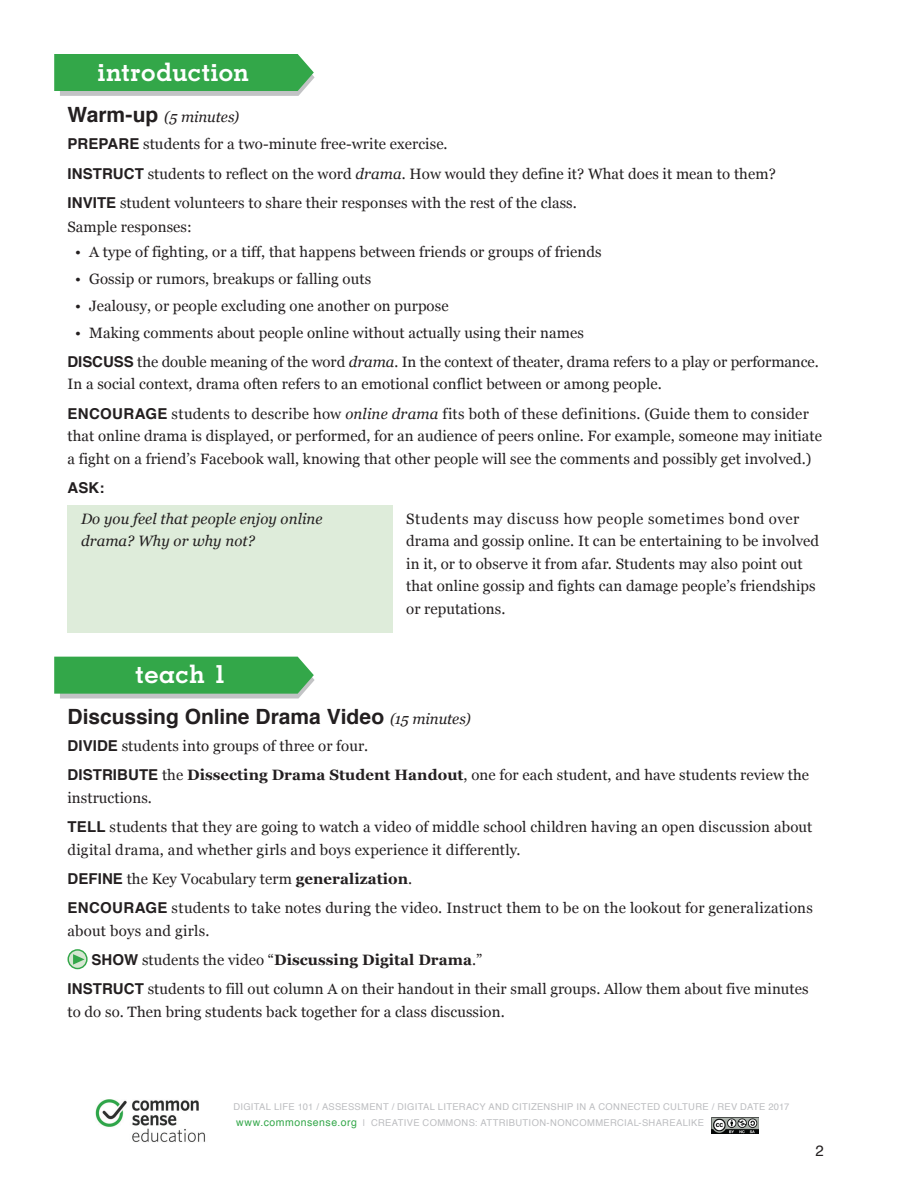
<style>
.page{position:relative;width:918px;height:1188px;background:#fff}
.page>*{position:absolute;margin:0;border:0;box-sizing:border-box;transform-origin:0 0}
.Header_-_Reg{font:700 25.5px "Geometric Slab 703 BT";letter-spacing:.02em;color:#fff}
.Header_-_Reg-2{font:700 21px "Helvetica";color:#231f20}
.Text{font:15px/22.5px "Georgia";letter-spacing:.005em;color:#231f20}
.Text-2{font:italic 15px/22.5px "Georgia";letter-spacing:.005em;color:#231f20}
.Text-3{font:700 15px "Georgia";letter-spacing:.005em;color:#231f20}
.Header_-_Arrow_Tab_a{font:italic 15px "Georgia";letter-spacing:-.005em;color:#231f20}
.Text-4{font:700 15px "Helvetica";color:#231f20}
.t1{font:15px "Helvetica";color:#231f20}
.t2{font:9.3px "Helvetica";letter-spacing:.035em;color:#bcbdc0}
.s1{font-family:"Helvetica";font-weight:700;font-style:normal;font-size:21px}
.s2{font-family:"Helvetica";font-weight:700}
.s3{font-style:italic}
.s4{font-family:"Georgia";font-weight:400;font-style:italic;font-size:15px}
.s5{font-weight:700}
.s6{font-family:"Helvetica"}
.s7{font-weight:400}
.s8{font-size:10.5px;color:#33a749}
</style>
<div class="page">
<img style="left:712px;top:1117px;width:47px;height:17px">
<img style="left:95px;top:1099px;width:110px;height:44px">
<div style="left:68px;top:505px;width:325px;height:128px;background:#deecda"></div>
<svg style="left:54px;top:54px;width:261px;height:42px;background:#4aad5d"></svg>
<svg style="left:54px;top:657px;width:261px;height:42px;background:#4cae5f"></svg>
<svg style="left:68px;top:950px;width:19px;height:19px"></svg>
<div style="left:68px;top:949px;width:20px;height:20px;border:1px solid #33a749;border-radius:50%"></div>
<svg style="left:73px;top:954px;width:12px;height:11px"></svg>
<p class="Header_-_Reg" style="left:98px;top:56px;width:153px">introduction</p>
<p class="Header_-_Arrow_Tab_a" style="left:68px;top:106px;width:173px"><span class="s1">Warm-up</span> (5 minutes)</p>
<p class="Text" style="left:68px;top:132px;width:382px"><span class="s2">PREPARE</span> students for a two-minute free-write exercise.</p>
<p class="Text" style="left:68px;top:161px;width:710px"><span class="s2">INSTRUCT</span> students to reflect on the word <span class="s3">drama.</span> How would they define it? What does it mean to them?</p>
<p class="Text" style="left:68px;top:191px;width:511px"><span class="s2">INVITE</span> student volunteers to share their responses with the rest of the class.</p>
<p class="Text" style="left:68px;top:215px;width:126px">Sample responses:</p>
<p class="Text" style="left:75px;top:240px;width:528px">• A type of fighting, or a tiff, that happens between friends or groups of friends</p>
<p class="Text" style="left:75px;top:267px;width:298px">• Gossip or rumors, breakups or falling outs</p>
<p class="Text" style="left:75px;top:294px;width:375px">• Jealousy, or people excluding one another on purpose</p>
<p class="Text" style="left:75px;top:321px;width:510px">• Making comments about people online without actually using their names</p>
<p class="Text" style="left:68px;top:350px;width:753px"><span class="s2">DISCUSS</span> the double meaning of the word <span class="s3">drama.</span> In the context of theater, drama refers to a play or performance.<br>In a social context, drama often refers to an emotional conflict between or among people.</p>
<p class="Text" style="left:68px;top:402px;width:756px"><span class="s2">ENCOURAGE</span> students to describe how <span class="s3">online drama</span> fits both of these definitions. (Guide them to consider that online drama is displayed, or performed, for an audience of peers online. For example, someone may initiate a fight on a friend’s Facebook wall, knowing that other people will see the comments and possibly get involved.)</p>
<p class="Text-4" style="left:68px;top:475px;width:38px">ASK:</p>
<p class="Text-2" style="left:81px;top:507px;width:243px">Do you feel that people enjoy online drama? Why or why not?</p>
<p class="Text" style="left:406px;top:507px;width:415px">Students may discuss how people sometimes bond over drama and gossip online. It can be entertaining to be involved in it, or to observe it from afar. Students may also point out that online gossip and fights can damage people’s friendships or reputations.</p>
<p class="Header_-_Reg" style="left:136px;top:658px;width:93px">teach 1</p>
<p class="Header_-_Reg-2" style="left:68px;top:699px;width:405px">Discussing Online Drama Video <span class="s4">(15 minutes)</span></p>
<p class="Text" style="left:68px;top:734px;width:302px"><span class="s2">DIVIDE</span> students into groups of three or four.</p>
<p class="Text" style="left:68px;top:763px;width:743px"><span class="s2">DISTRIBUTE</span> the <span class="s5">Dissecting Drama Student Handout</span>, one for each student, and have students review the instructions.</p>
<p class="Text" style="left:68px;top:815px;width:746px"><span class="s2">TELL</span> students that they are going to watch a video of middle school children having an open discussion about digital drama, and whether girls and boys experience it differently.</p>
<p class="Text" style="left:68px;top:867px;width:346px"><span class="s2">DEFINE</span> the Key Vocabulary term <span class="s5">generalization</span>.</p>
<p class="Text" style="left:68px;top:896px;width:747px"><span class="s2">ENCOURAGE</span> students to take notes during the video. Instruct them to be on the lookout for generalizations about boys and girls.</p>
<p class="Text-3" style="left:91px;top:948px;width:393px"><span class="s6">SHOW</span> <span class="s7">students the video “</span>Discussing Digital Drama<span class="s7">.”</span></p>
<p class="Text" style="left:68px;top:977px;width:743px"><span class="s2">INSTRUCT</span> students to fill out column A on their handout in their small groups. Allow them about five minutes to do so. Then bring students back together for a class discussion.</p>
<p class="t2" style="left:233px;top:1100px;width:558px">DIGITAL LIFE 101 / ASSESSMENT / DIGITAL LITERACY AND CITIZENSHIP IN A CONNECTED CULTURE / REV DATE 2017</p>
<p class="t2" style="left:236px;top:1116px;width:469px"><span class="s8">www.commonsense.org</span> | CREATIVE COMMONS: ATTRIBUTION-NONCOMMERCIAL-SHAREALIKE</p>
<p class="t1" style="left:815px;top:1139px;width:10px">2</p>
</div>
